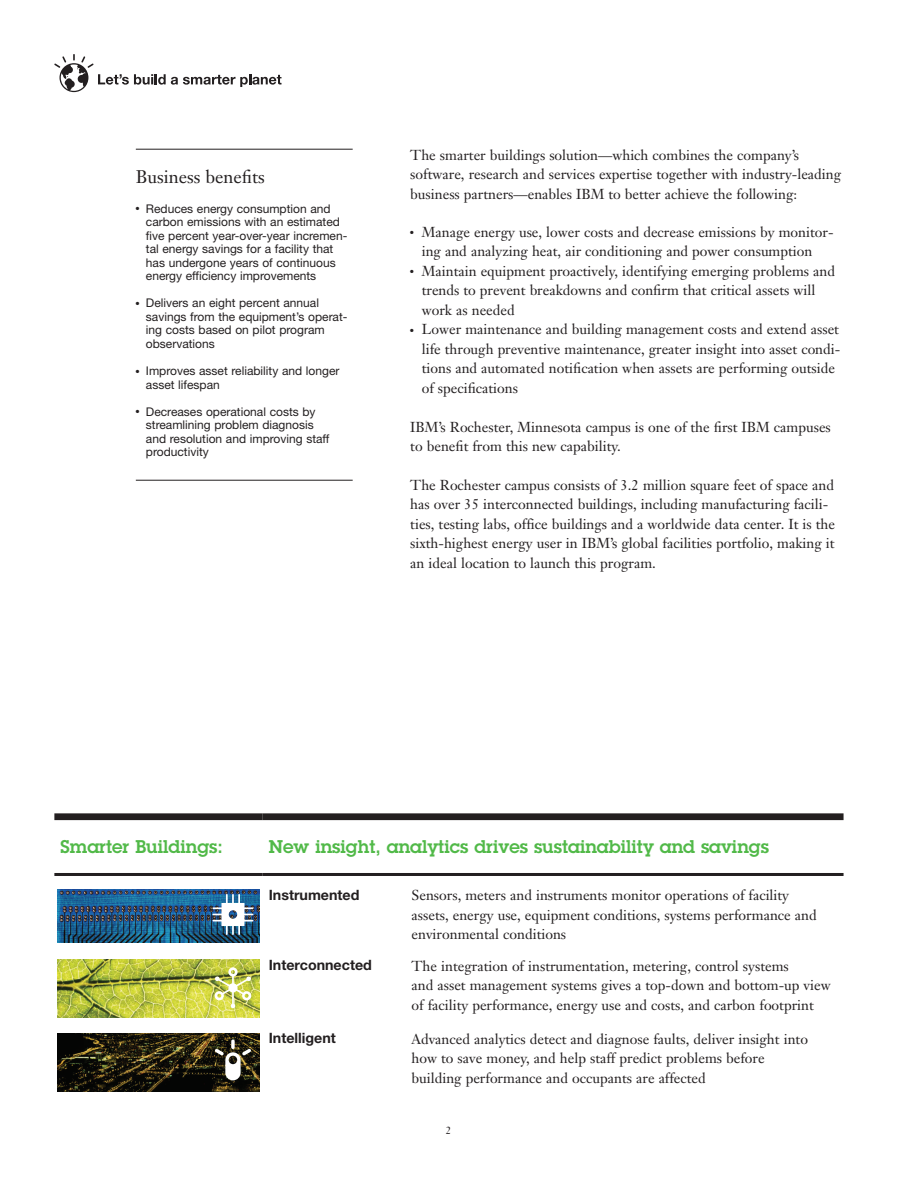
<style>
.page{position:relative;width:918px;height:1188px;background:#fff}
.page>*{position:absolute;margin:0;border:0;box-sizing:border-box;transform-origin:0 0}
.t1{font:600 18px "Lubalin Graph Std";color:#51b948}
.t2{font:18px "Janson Text";color:#231f20}
.t3{font:14.25px/19.5px "Janson Text";color:#231f20}
.t4{font:700 14.25px "Helvetica Neue";color:#231f20}
.t5{font:12px/13.5px "Helvetica Neue";color:#231f20}
.t6{font:10.5px "Janson Text";color:#231f20}
</style>
<div class="page">
<svg style="left:54px;top:54px;width:228px;height:38px"></svg>
<img style="left:57px;top:889px;width:203px;height:54px">
<svg style="left:213px;top:894px;width:40px;height:41px"></svg>
<img style="left:57px;top:960px;width:203px;height:57px">
<svg style="left:215px;top:967px;width:36px;height:41px"></svg>
<img style="left:57px;top:1033px;width:203px;height:59px">
<svg style="left:215px;top:1040px;width:36px;height:40px"></svg>
<div style="left:54px;top:813px;width:209px;height:7px;background:#231f20"></div>
<hr style="left:54px;top:873px;width:209px;height:3px;background:#231f20">
<div style="left:263px;top:813px;width:581px;height:7px;background:#231f20"></div>
<hr style="left:263px;top:873px;width:581px;height:3px;background:#231f20">
<hr style="left:136px;top:149px;width:217px;height:1px;background:#231f20">
<hr style="left:136px;top:480px;width:217px;height:1px;background:#231f20">
<p class="t2" style="left:136px;top:170px;width:131px">Business benefits</p>
<p class="t5" style="left:146px;top:203px;width:203px;text-indent:-10px">● Reduces energy consumption and carbon emissions with an estimated five percent year-over-year incremen&shy;tal energy savings for a facility that has undergone years of continuous energy efficiency improvements</p>
<p class="t5" style="left:146px;top:298px;width:203px;text-indent:-10px">● Delivers an eight percent annual savings from the equipment’s operat&shy;ing costs based on pilot program observations</p>
<p class="t5" style="left:146px;top:365px;width:195px;text-indent:-10px">● Improves asset reliability and longer asset lifespan</p>
<p class="t5" style="left:146px;top:406px;width:185px;text-indent:-10px">● Decreases operational costs by streamlining problem diagnosis and resolution and improving staff productivity</p>
<p class="t3" style="left:410px;top:146px;width:432px">The smarter buildings solution—which combines the company’s software, research and services expertise together with industry-leading business partners—enables IBM to better achieve the following:</p>
<p class="t3" style="left:422px;top:224px;width:413px;text-indent:-11px">● Manage energy use, lower costs and decrease emissions by monitor&shy;ing and analyzing heat, air conditioning and power consumption</p>
<p class="t3" style="left:422px;top:263px;width:415px;text-indent:-11px">● Maintain equipment proactively, identifying emerging problems and trends to prevent breakdowns and confirm that critical assets will work as needed</p>
<p class="t3" style="left:422px;top:321px;width:420px;text-indent:-11px">● Lower maintenance and building management costs and extend asset life through preventive maintenance, greater insight into asset condi&shy;tions and automated notification when assets are performing outside of specifications</p>
<p class="t3" style="left:410px;top:419px;width:422px">IBM’s Rochester, Minnesota campus is one of the first IBM campuses to benefit from this new capability.</p>
<p class="t3" style="left:410px;top:476px;width:426px">The Rochester campus consists of 3.2 million square feet of space and has over 35 interconnected buildings, including manufacturing facili&shy;ties, testing labs, office buildings and a worldwide data center. It is the sixth-highest energy user in IBM’s global facilities portfolio, making it an ideal location to launch this program.</p>
<p class="t1" style="left:60px;top:840px;width:164px">Smarter Buildings:</p>
<p class="t1" style="left:269px;top:840px;width:502px">New insight, analytics drives sustainability and savings</p>
<p class="t4" style="left:269px;top:889px;width:92px">Instrumented</p>
<p class="t3" style="left:412px;top:887px;width:407px">Sensors, meters and instruments monitor operations of facility assets, energy use, equipment conditions, systems performance and environmental conditions</p>
<p class="t4" style="left:269px;top:960px;width:105px">Interconnected</p>
<p class="t3" style="left:412px;top:957px;width:421px">The integration of instrumentation, metering, control systems<br>and asset management systems gives a top-down and bottom-up view of facility performance, energy use and costs, and carbon footprint</p>
<p class="t4" style="left:269px;top:1033px;width:69px">Intelligent</p>
<p class="t3" style="left:412px;top:1031px;width:398px">Advanced analytics detect and diagnose faults, deliver insight into how to save money, and help staff predict problems before building performance and occupants are affected</p>
<p class="t6" style="left:446px;top:1126px;width:7px">2</p>
</div>
